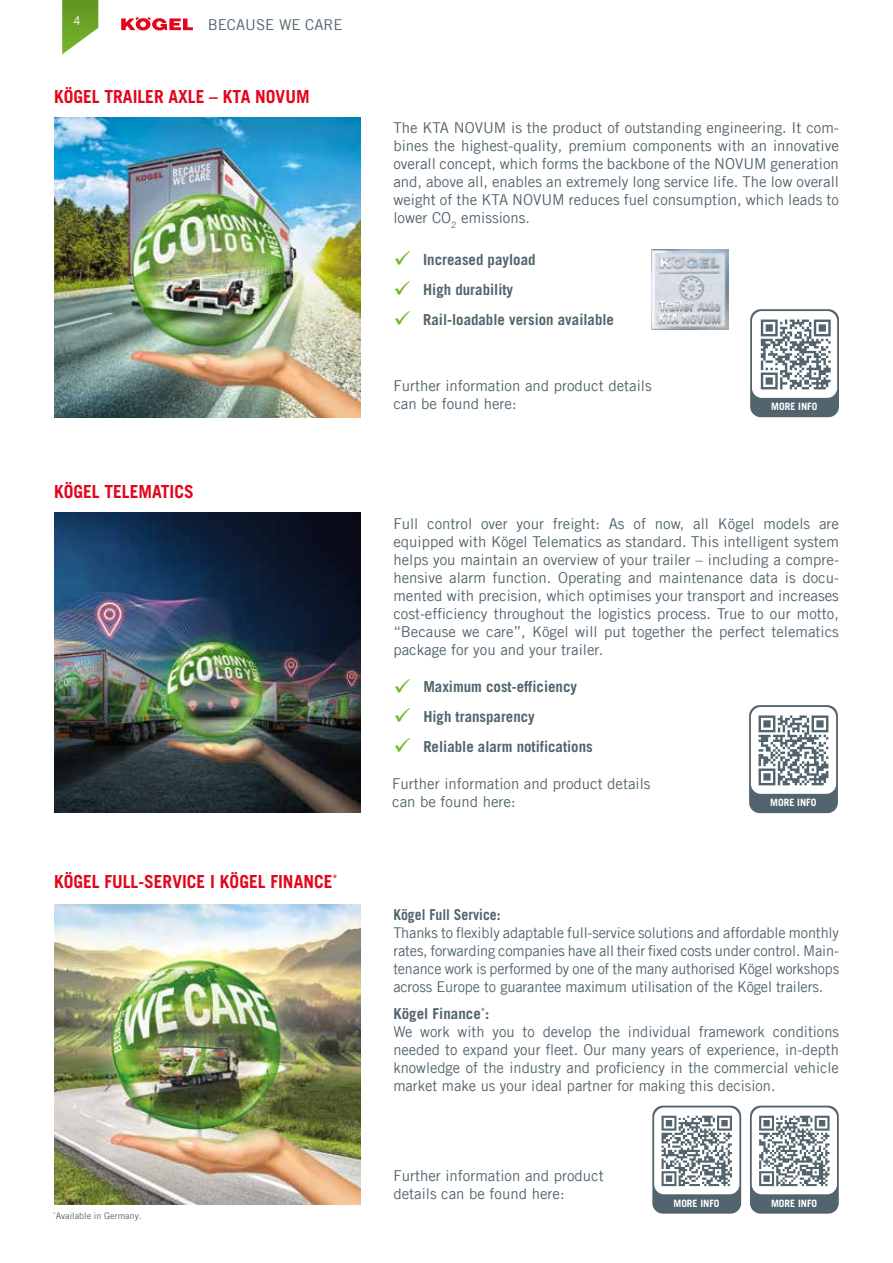
<style>
.page{position:relative;width:893px;height:1263px;background:#fff}
.page>*{position:absolute;margin:0;border:0;box-sizing:border-box;transform-origin:0 0}
.t1{font:700 18px "Trade Gothic LT Com";color:#e3051b}
.t2{font:700 15.15px "Trade Gothic LT Com";color:#52646d}
.t3{font:15px/18px "Trade Gothic LT Com";color:#52646d}
.t4{font:700 15px "Trade Gothic LT Com";color:#52646d;scale:.92 1}
.t5{font:14.85px/17.9px "Trade Gothic LT Com";letter-spacing:-.01em;color:#52646d;text-align:justify}
.t6{font:12px "Trade Gothic LT Com";color:#fff}
.t7{font:700 10.2px "Trade Gothic LT Com";color:#fff}
.t8{font:9px "Trade Gothic LT Com";color:#52646d}
.s1{color:#76b82a}
.s2{font-weight:700}
</style>
<div class="page">
<svg style="left:62px;top:0;width:36px;height:54px"></svg>
<svg style="left:121px;top:17px;width:72px;height:13px"></svg>
<div style="left:652px;top:1105px;width:89px;height:108px;background:#52646d;border-radius:11px"></div>
<div style="left:654px;top:1107px;width:85px;height:87px;background:#fff;border-radius:10px"></div>
<svg style="left:661px;top:1115px;width:71px;height:72px"></svg>
<svg style="left:661px;top:1116px;width:71px;height:70px"></svg>
<div style="left:749px;top:705px;width:89px;height:108px;background:#52646d;border-radius:11px"></div>
<div style="left:751px;top:707px;width:85px;height:87px;background:#fff;border-radius:10px"></div>
<svg style="left:758px;top:715px;width:71px;height:71px"></svg>
<svg style="left:758px;top:715px;width:70px;height:70px"></svg>
<div style="left:750px;top:1105px;width:89px;height:108px;background:#52646d;border-radius:11px"></div>
<div style="left:752px;top:1107px;width:85px;height:87px;background:#fff;border-radius:10px"></div>
<svg style="left:759px;top:1115px;width:71px;height:72px"></svg>
<svg style="left:759px;top:1116px;width:70px;height:70px"></svg>
<div style="left:750px;top:309px;width:89px;height:108px;background:#52646d;border-radius:11px"></div>
<div style="left:752px;top:311px;width:85px;height:87px;background:#fff;border-radius:10px"></div>
<svg style="left:760px;top:319px;width:66px;height:71px"></svg>
<svg style="left:761px;top:319px;width:70px;height:70px"></svg>
<img style="left:54px;top:118px;width:306px;height:299px">
<img style="left:651px;top:249px;width:78px;height:80px">
<img style="left:54px;top:905px;width:306px;height:299px">
<img style="left:54px;top:512px;width:306px;height:300px">
<p class="t6" style="left:73px;top:14px;width:9px">4</p>
<p class="t3" style="left:208px;top:16px;width:136px">BECAUSE WE CARE</p>
<p class="t1" style="left:54px;top:86px;width:257px">KÖGEL TRAILER AXLE – KTA NOVUM</p>
<p class="t1" style="left:54px;top:480px;width:141px">KÖGEL TELEMATICS</p>
<p class="t1" style="left:54px;top:871px;width:285px">KÖGEL FULL-SERVICE I KÖGEL FINANCE<sup>*</sup></p>
<p class="t8" style="left:53px;top:1210px;width:90px"><sup>*</sup>Available in Germany.</p>
<p class="t3" style="left:393px;top:118px;width:447px;text-align:justify">The KTA NOVUM is the product of outstanding engineering. It com&shy;bines the highest-quality, premium components with an innovative overall concept, which forms the backbone of the NOVUM generation and, above all, enables an extremely long service life. The low overall weight of the KTA NOVUM reduces fuel consumption, which leads to lower CO<sub>2</sub> emissions.</p>
<p class="t2" style="left:393px;top:250px;width:144px"><span class="s1">✓</span> Increased payload</p>
<p class="t2" style="left:393px;top:280px;width:121px"><span class="s1">✓</span> High durability</p>
<p class="t2" style="left:393px;top:310px;width:222px"><span class="s1">✓</span> Rail-loadable version available</p>
<p class="t3" style="left:393px;top:376px;width:260px">Further information and product details can be found here:</p>
<p class="t7" style="left:757px;top:400px;width:76px">HIER MEHR INFOS</p>
<p class="t7" style="left:771px;top:400px;width:48px">MORE INFO</p>
<p class="t3" style="left:393px;top:514px;width:447px;text-align:justify">Full control over your freight: As of now, all Kögel models are equipped with Kögel Telematics as standard. This intelligent system helps you maintain an overview of your trailer – including a compre&shy;hensive alarm function. Operating and maintenance data is docu&shy;mented with precision, which optimises your transport and increases cost-efficiency throughout the logistics process. True to our motto, “Because we care”, Kögel will put together the perfect telematics package for you and your trailer.</p>
<p class="t2" style="left:393px;top:677px;width:185px"><span class="s1">✓</span> Maximum cost-efficiency</p>
<p class="t2" style="left:393px;top:707px;width:143px"><span class="s1">✓</span> High transparency</p>
<p class="t2" style="left:393px;top:737px;width:201px"><span class="s1">✓</span> Reliable alarm notifications</p>
<p class="t3" style="left:392px;top:775px;width:260px">Further information and product details can be found here:</p>
<p class="t7" style="left:770px;top:796px;width:48px">MORE INFO</p>
<p class="t4" style="left:393px;top:906px;width:118px">Kögel Full Service:</p>
<p class="t5" style="left:393px;top:924px;width:447px">Thanks to flexibly adaptable full-service solutions and affordable monthly rates, forwarding companies have all their fixed costs under control. Main&shy;tenance work is performed by one of the many authorised Kögel workshops across Europe to guarantee maximum utilisation of the Kögel trailers.</p>
<p class="t3" style="left:393px;top:1004px;width:447px"><span class="s2">Kögel Finance</span><sup>*</sup><span class="s2">:<br></span>We work with you to develop the individual framework conditions needed to expand your fleet. Our many years of experience, in-depth knowledge of the industry and proficiency in the commercial vehicle market make us your ideal partner for making this decision.</p>
<p class="t3" style="left:393px;top:1167px;width:212px">Further information and product details can be found here:</p>
<p class="t7" style="left:673px;top:1197px;width:48px">MORE INFO</p>
<p class="t7" style="left:771px;top:1197px;width:48px">MORE INFO</p>
</div>
